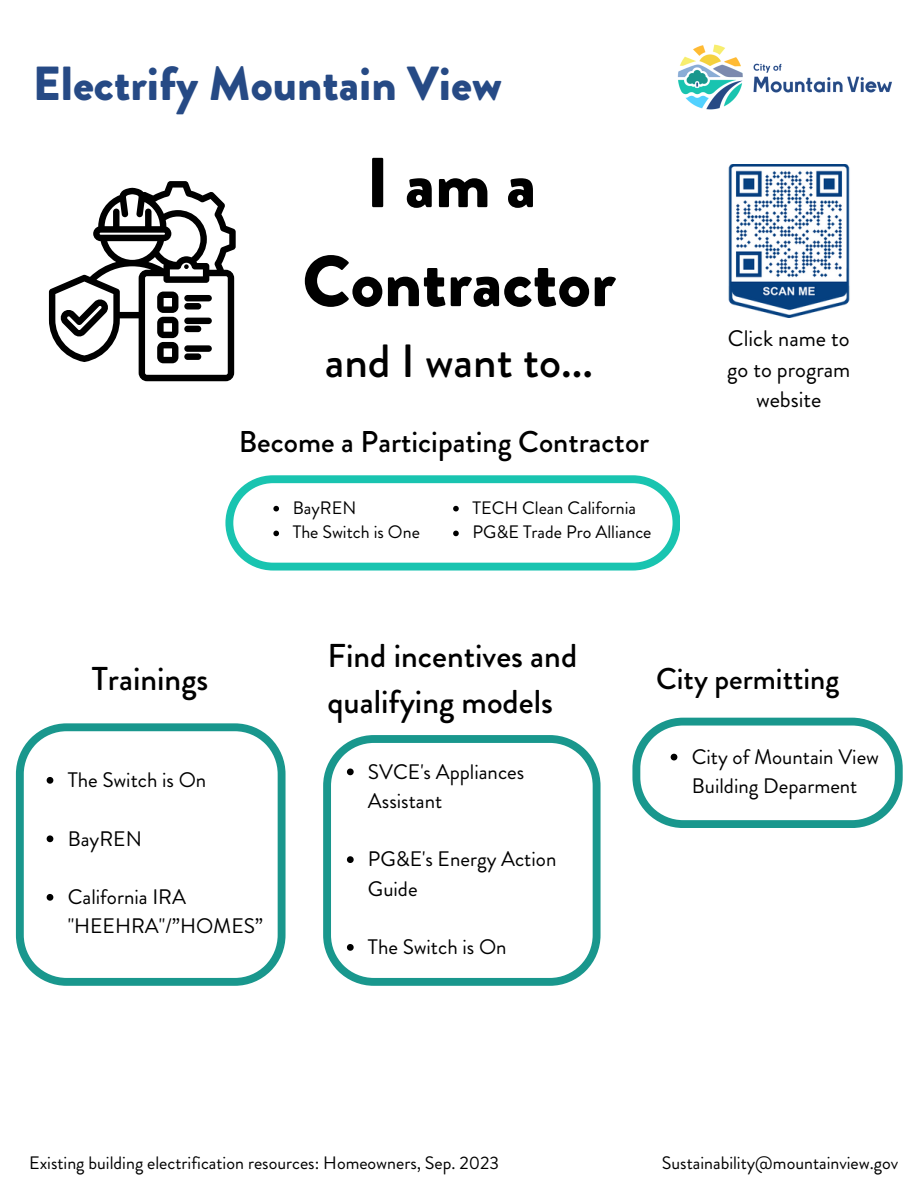
<style>
.page{position:relative;width:918px;height:1188px;background:#fff}
.page>*{position:absolute;margin:0;border:0;box-sizing:border-box;transform-origin:0 0}
.t1{font:900 72px "Brandon Grotesque";color:#000}
.t2{font:900 70.5px "Brandon Grotesque";color:#000}
.t3{font:900 47.7px "Brandon Grotesque";color:#264a85}
.t4{font:500 46.5px "Brandon Grotesque";color:#000}
.t5{font:500 33px/46.2px "Brandon Grotesque";color:#000}
.t6{font:500 30px "Brandon Grotesque";color:#000}
.t7{font:22.5px/30.3px "Brandon Grotesque";color:#000;text-align:center}
.t8{font:21px/29.2px "Brandon Grotesque";color:#000}
.t9{font:18px "Brandon Grotesque";color:#000}
</style>
<div class="page">
<svg style="left:16px;top:723px;width:270px;height:262px"></svg>
<svg style="left:323px;top:735px;width:278px;height:251px"></svg>
<svg style="left:225px;top:475px;width:455px;height:96px"></svg>
<svg style="left:49px;top:181px;width:187px;height:200px"></svg>
<img style="left:677px;top:44px;width:215px;height:66px">
<img style="left:728px;top:164px;width:122px;height:153px">
<svg style="left:347px;top:769px;width:7px;height:6px"></svg>
<svg style="left:347px;top:856px;width:7px;height:7px"></svg>
<svg style="left:347px;top:944px;width:7px;height:7px"></svg>
<svg style="left:632px;top:718px;width:270px;height:110px"></svg>
<svg style="left:47px;top:777px;width:6px;height:7px"></svg>
<svg style="left:47px;top:835px;width:6px;height:7px"></svg>
<svg style="left:47px;top:894px;width:6px;height:7px"></svg>
<svg style="left:273px;top:506px;width:6px;height:5px"></svg>
<svg style="left:273px;top:531px;width:6px;height:5px"></svg>
<svg style="left:453px;top:506px;width:6px;height:5px"></svg>
<svg style="left:453px;top:531px;width:6px;height:5px"></svg>
<p class="t3" style="left:33px;top:49px;width:470px">Electrify Mountain View</p>
<p class="t2" style="left:366px;top:133px;width:172px">Iama</p>
<p class="t1" style="left:302px;top:231px;width:315px">Contractor</p>
<p class="t4" style="left:325px;top:328px;width:270px">and I want to...</p>
<p class="t6" style="left:239px;top:421px;width:412px">Become a Participating Contractor</p>
<p class="t9" style="left:293px;top:495px;width:65px">BayREN</p>
<p class="t9" style="left:293px;top:520px;width:129px">The Switch is One</p>
<p class="t9" style="left:472px;top:495px;width:165px">TECH Clean California</p>
<p class="t9" style="left:472px;top:520px;width:181px">PG&amp;E Trade Pro Alliance</p>
<p class="t7" style="left:727px;top:324px;width:125px">Click name to go to program website</p>
<p class="t5" style="left:92px;top:656px;width:118px">Trainings</p>
<p class="t8" style="left:68px;top:765px;width:140px">The Switch is On</p>
<p class="t5" style="left:327px;top:633px;width:251px">Find incentives and qualifying models</p>
<p class="t8" style="left:368px;top:757px;width:158px">SVCE's Appliances<br>Assistant</p>
<p class="t6" style="left:656px;top:658px;width:185px">City permitting</p>
<p class="t8" style="left:692px;top:742px;width:189px">City of Mountain View<br>Building Deparment</p>
<p class="t8" style="left:68px;top:824px;width:76px">BayREN</p>
<p class="t8" style="left:68px;top:882px;width:197px">California IRA "HEEHRA"/”HOMES”</p>
<p class="t8" style="left:368px;top:845px;width:190px">PG&amp;E's Energy Action<br>Guide</p>
<p class="t8" style="left:368px;top:932px;width:140px">The Switch is On</p>
<p class="t9" style="left:29px;top:1150px;width:472px">Existing building electrification resources: Homeowners, Sep. 2023</p>
<p class="t9" style="left:662px;top:1150px;width:238px">Sustainability@mountainview.gov</p>
</div>
